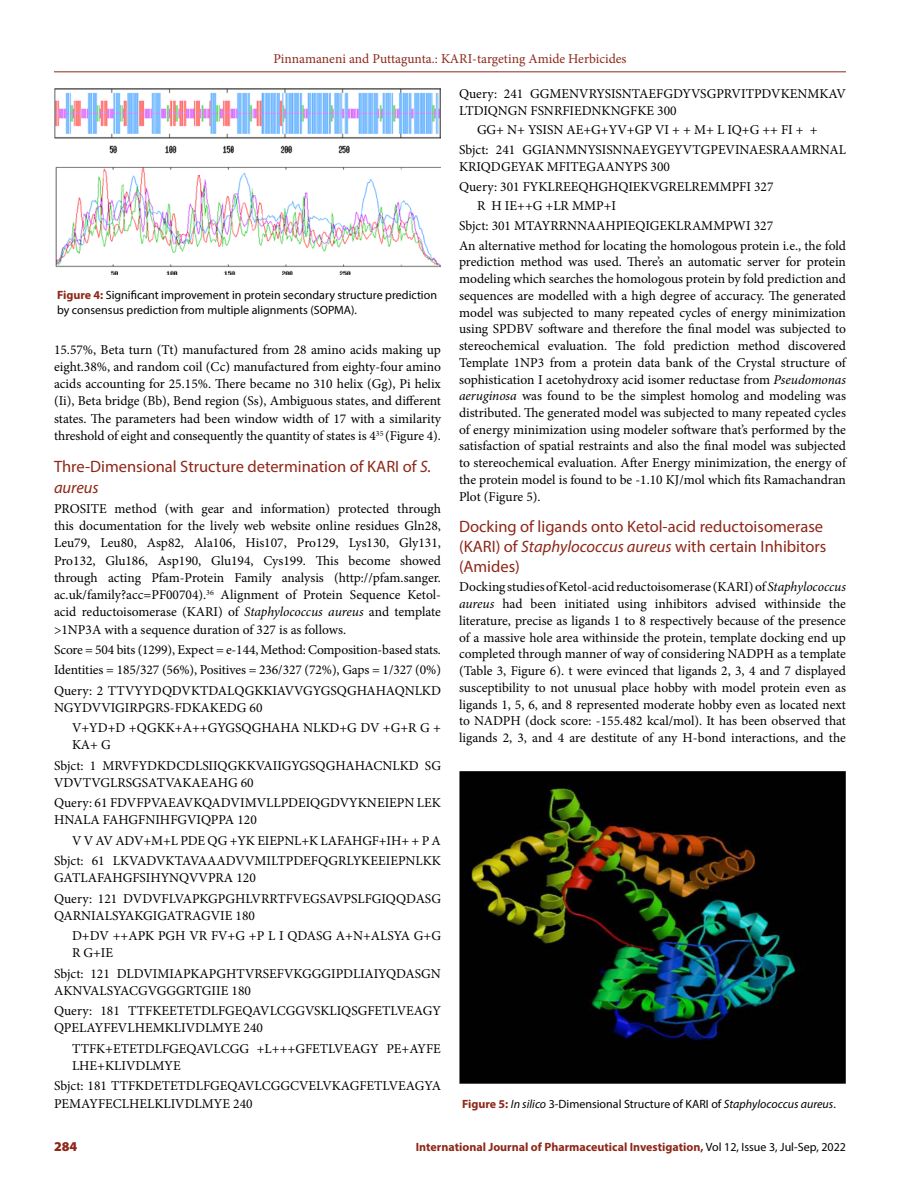
<style>
.page{position:relative;width:918px;height:1188px;background:#fff}
.page>*{position:absolute;margin:0;border:0;box-sizing:border-box;transform-origin:0 0}
.t1{font:16.5px/19.6px "Myriad Pro";color:#8e2718}
.t2{font:13.5px/16.8px "Minion Pro";color:#000}
.t3{font:13.5px "Minion Pro";color:#8e2718}
.t4{font:900 13.5px "Myriad Pro";color:#8e2718}
.t5{font:12px/15px "Myriad Pro";color:#000}
.t6{font:700 12px "Myriad Pro";color:#8e2718}
.s1{font-weight:700;color:#8e2718}
.s2{font-style:italic}
.s3{font-weight:400;color:#000}
</style>
<div class="page">
<hr style="left:54px;top:72px;width:792px;height:1px;background:#8e2718">
<img style="left:54px;top:88px;width:387px;height:187px">
<img style="left:459px;top:772px;width:387px;height:312px">
<p class="t3" style="left:274px;top:50px;width:354px">Pinnamaneni and Puttagunta.: KARI-targeting Amide Herbicides</p>
<p class="t5" style="left:57px;top:287px;width:382px"><span class="s1">Figure 4:</span> Significant improvement in protein secondary structure prediction by consensus prediction from multiple alignments (SOPMA).</p>
<p class="t2" style="left:54px;top:341px;width:389px;line-height:17.2px;text-align:justify">15.57%, Beta turn (Tt) manufactured from 28 amino acids making up eight.38%, and random coil (Cc) manufactured from eighty-four amino acids accounting for 25.15%. There became no 310 helix (Gg), Pi helix (Ii), Beta bridge (Bb), Bend region (Ss), Ambiguous states, and different states. The parameters had been window width of 17 with a similarity threshold of eight and consequently the quantity of states is 4<sup>35</sup> (Figure 4).</p>
<p class="t1" style="left:54px;top:456px;width:379px;line-height:20.2px">Thre-Dimensional Structure determination of KARI of <span class="s2">S. aureus</span></p>
<p class="t2" style="left:54px;top:500px;width:389px;line-height:17.2px;text-align:justify">PROSITE method (with gear and information) protected through this documentation for the lively web website online residues Gln28, Leu79, Leu80, Asp82, Ala106, His107, Pro129, Lys130, Gly131, Pro132, Glu186, Asp190, Glu194, Cys199. This become showed through acting Pfam-Protein Family analysis (http://pfam.sanger. ac.uk/family?acc=PF00704).<sup>36</sup> Alignment of Protein Sequence Ketol&shy;acid reductoisomerase (KARI) of <span class="s2">Staphylococcus aureus</span> and template &gt;1NP3A with a sequence duration of 327 is as follows.</p>
<p class="t2" style="left:54px;top:640px;width:389px;line-height:20.2px;text-align:justify">Score = 504 bits (1299), Expect = e-144, Method: Composition-based stats.<br>Identities = 185/327 (56%), Positives = 236/327 (72%), Gaps = 1/327 (0%)<br>Query: 2 TTVYYDQDVKTDALQGKKIAVVGYGSQGHAHAQNLKD</p>
<p class="t2" style="left:72px;top:697px;width:371px;line-height:20.2px;text-indent:-18px">NGYDVVIGIRPGRS-FDKAKEDG 60<br>V+YD+D +QGKK+A++GYGSQGHAHA NLKD+G DV +G+R G +</p>
<p class="t2" style="left:54px;top:735px;width:389px;line-height:20.2px;text-indent:18px">KA+ G<br>Sbjct: 1 MRVFYDKDCDLSIIQGKKVAIIGYGSQGHAHACNLKD SG</p>
<p class="t2" style="left:54px;top:773px;width:388px;line-height:20.2px">VDVTVGLRSGSATVAKAEAHG 60<br>Query: 61 FDVFPVAEAVKQADVIMVLLPDEIQGDVYKNEIEPN LEK</p>
<p class="t2" style="left:54px;top:812px;width:204px">HNALA FAHGFNIHFGVIQPPA 120</p>
<p class="t2" style="left:72px;top:832px;width:370px">V V AV ADV+M+L PDE QG +YK EIEPNL+K LAFAHGF+IH+ + P A</p>
<p class="t2" style="left:54px;top:852px;width:389px">Sbjct: 61 LKVADVKTAVAAADVVMILTPDEFQGRLYKEEIEPNLKK</p>
<p class="t2" style="left:54px;top:868px;width:389px;line-height:20.2px">GATLAFAHGFSIHYNQVVPRA 120<br>Query: 121 DVDVFLVAPKGPGHLVRRTFVEGSAVPSLFGIQQDASG</p>
<p class="t2" style="left:72px;top:905px;width:371px;line-height:20.2px;text-indent:-18px">QARNIALSYAKGIGATRAGVIE 180<br>D+DV ++APK PGH VR FV+G +P L I QDASG A+N+ALSYA G+G</p>
<p class="t2" style="left:54px;top:943px;width:389px;line-height:20.2px;text-indent:18px">R G+IE<br>Sbjct: 121 DLDVIMIAPKAPGHTVRSEFVKGGGIPDLIAIYQDASGN</p>
<p class="t2" style="left:54px;top:981px;width:389px;line-height:20.2px">AKNVALSYACGVGGGRTGIIE 180<br>Query: 181 TTFKEETETDLFGEQAVLCGGVSKLIQSGFETLVEAGY</p>
<p class="t2" style="left:72px;top:1018px;width:370px;line-height:20.2px;text-indent:-18px">QPELAYFEVLHEMKLIVDLMYE 240<br>TTFK+ETETDLFGEQAVLCGG +L+++GFETLVEAGY PE+AYFE</p>
<p class="t2" style="left:54px;top:1056px;width:389px;line-height:20.2px;text-indent:18px">LHE+KLIVDLMYE<br>Sbjct: 181 TTFKDETETDLFGEQAVLCGGCVELVKAGFETLVEAGYA</p>
<p class="t2" style="left:54px;top:1095px;width:200px">PEMAYFECLHELKLIVDLMYE 240</p>
<p class="t2" style="left:459px;top:85px;width:389px">Query: 241 GGMENVRYSISNTAEFGDYVSGPRVITPDVKENMKAV<br>LTDIQNGN FSNRFIEDNKNGFKE 300</p>
<p class="t2" style="left:459px;top:120px;width:389px;line-height:19.6px;text-indent:18px">GG+ N+ YSISN AE+G+YV+GP VI + + M+ L IQ+G ++ FI + +<br>Sbjct: 241 GGIANMNYSISNNAEYGEYVTGPEVINAESRAAMRNAL</p>
<p class="t2" style="left:459px;top:158px;width:212px">KRIQDGEYAK MFITEGAANYPS 300</p>
<p class="t2" style="left:459px;top:178px;width:316px">Query: 301 FYKLREEQHGHQIEKVGRELREMMPFI 327</p>
<p class="t2" style="left:477px;top:198px;width:141px">R H IE++G +LR MMP+I</p>
<p class="t2" style="left:459px;top:217px;width:316px">Sbjct: 301 MTAYRRNNAAHPIEQIGEKLRAMMPWI 327</p>
<p class="t2" style="left:459px;top:237px;width:388px">An alternative method for locating the homologous protein i.e., the fold</p>
<p class="t2" style="left:459px;top:254px;width:389px;text-align:justify">prediction method was used. There’s an automatic server for protein modeling which searches the homologous protein by fold prediction and sequences are modelled with a high degree of accuracy. The generated model was subjected to many repeated cycles of energy minimization using SPDBV software and therefore the final model was subjected to stereochemical evaluation. The fold prediction method discovered Template 1NP3 from a protein data bank of the Crystal structure of sophistication I acetohydroxy acid isomer reductase from <span class="s2">Pseudomonas aeruginosa</span> was found to be the simplest homolog and modeling was distributed. The generated model was subjected to many repeated cycles of energy minimization using modeler software that’s performed by the satisfaction of spatial restraints and also the final model was subjected to stereochemical evaluation. After Energy minimization, the energy of the protein model is found to be -1.10 KJ/mol which fits Ramachandran Plot (Figure 5).</p>
<p class="t1" style="left:459px;top:517px;width:369px">Docking of ligands onto Ketol-acid reductoisomerase (KARI) of <span class="s2">Staphylococcus aureus</span> with certain Inhibitors (Amides)</p>
<p class="t2" style="left:459px;top:579px;width:389px;text-align:justify">Docking studies of Ketol-acid reductoisomerase (KARI) of <span class="s2">Staphylococcus aureus</span> had been initiated using inhibitors advised withinside the literature, precise as ligands 1 to 8 respectively because of the presence of a massive hole area withinside the protein, template docking end up completed through manner of way of considering NADPH as a template (Table 3, Figure 6). t were evinced that ligands 2, 3, 4 and 7 displayed susceptibility to not unusual place hobby with model protein even as ligands 1, 5, 6, and 8 represented moderate hobby even as located next to NADPH (dock score: -155.482 kcal/mol). It has been observed that ligands 2, 3, and 4 are destitute of any H-bond interactions, and the</p>
<p class="t5" style="left:462px;top:1096px;width:375px"><span class="s1">Figure 5:</span> <span class="s2">In silico</span> 3-Dimensional Structure of KARI of <span class="s2">Staphylococcus aureus</span>.</p>
<p class="t4" style="left:54px;top:1137px;width:25px">284</p>
<p class="t6" style="left:416px;top:1139px;width:432px">International Journal of Pharmaceutical Investigation, <span class="s3">Vol 12, Issue 3, Jul-Sep, 2022</span></p>
</div>
